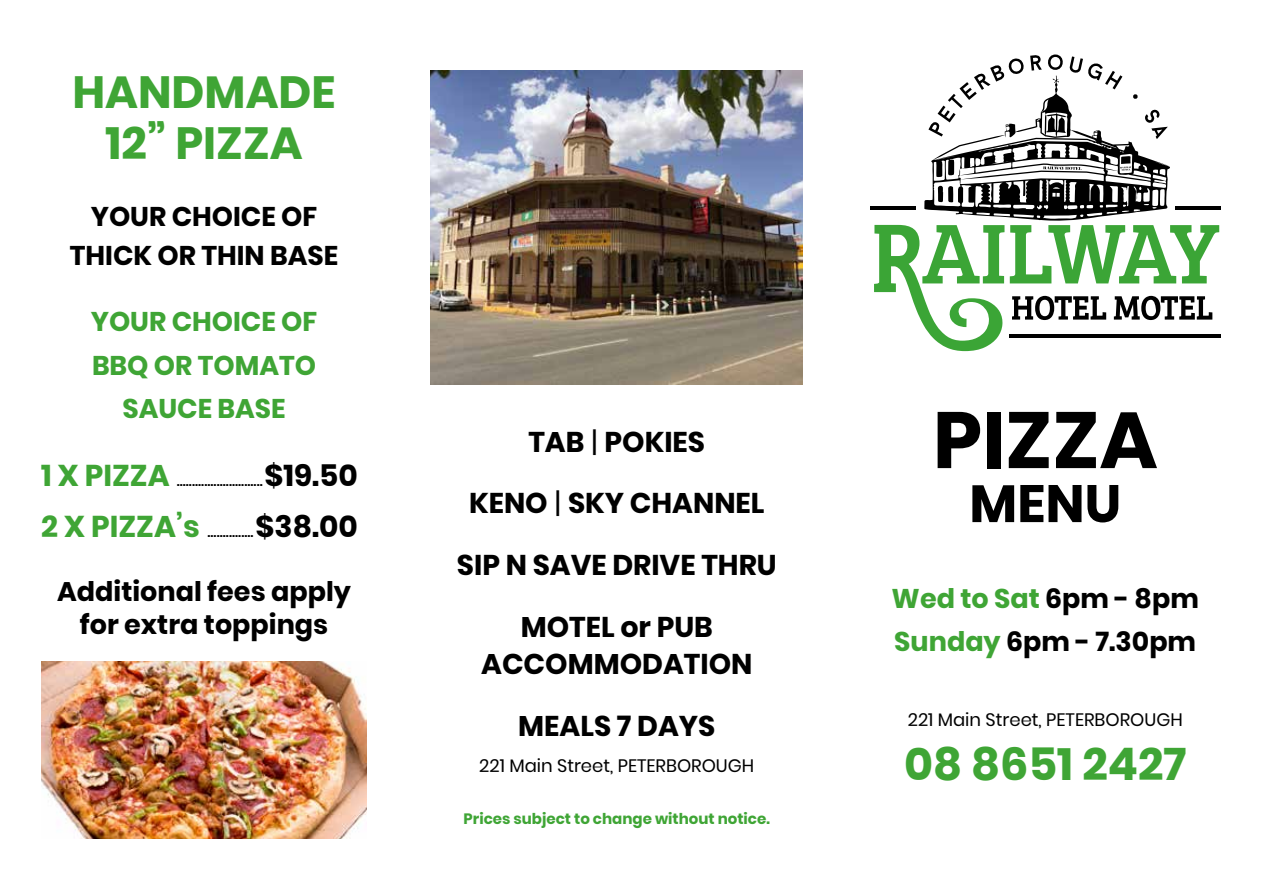
<style>
.page{position:relative;width:1263px;height:893px;background:#fff}
.page>*{position:absolute;margin:0;border:0;box-sizing:border-box;transform-origin:0 0}
.t1{font:700 79.5px "Poppins";color:#000}
.t2{font:700 52.5px "Poppins";color:#000}
.t3{font:700 45px/51px "Poppins";color:#3fa535;text-align:center}
.t4{font:700 28.5px/61.5px "Poppins";color:#000;text-align:center}
.t5{font:700 27px/39px "Poppins";color:#000;text-align:center}
.t6{font:700 27px/43.5px "Poppins";color:#3fa535;text-align:center}
.t7{font:18px "Poppins";color:#000}
.t8{font:700 15px "Poppins";color:#3fa535}
.s1{font-weight:700;font-size:30px;color:#3fa535}
.s2{font-weight:700;font-size:30px}
.s3{font-weight:400}
.s4{color:#3fa535}
</style>
<div class="page">
<hr style="left:870px;top:206px;width:45px;height:4px;background:#000">
<hr style="left:1175px;top:206px;width:46px;height:4px;background:#000">
<hr style="left:1009px;top:334px;width:212px;height:4px;background:#000">
<svg style="left:874px;top:54px;width:345px;height:297px"></svg>
<img style="left:431px;top:70px;width:372px;height:315px">
<img style="left:41px;top:661px;width:326px;height:178px">
<h3 class="t3" style="left:72px;top:67px;width:265px">HANDMADE<br>12” PIZZA</h3>
<h3 class="t5" style="left:70px;top:198px;width:270px">YOUR CHOICE OF<br>THICK OR THIN BASE</h3>
<h3 class="t6" style="left:91px;top:300px;width:228px">YOUR CHOICE OF<br>BBQ OR TOMATO<br>SAUCE BASE</h3>
<p class="t7" style="left:41px;top:469px;width:318px"><span class="s1">1 X PIZZA</span> ............................<span class="s2">$19.50</span></p>
<p class="t7" style="left:41px;top:520px;width:318px"><span class="s1">2 X PIZZA’s</span> ...............<span class="s2">$38.00</span></p>
<h3 class="t5" style="left:57px;top:576px;width:295px;line-height:33px">Additional fees apply for extra toppings</h3>
<h3 class="t4" style="left:457px;top:411px;width:321px">TAB <span class="s3">|</span> POKIES<br>KENO <span class="s3">|</span> SKY CHANNEL<br>SIP N SAVE DRIVE THRU<br>MOTEL or PUB</h3>
<h3 class="t4" style="left:481px;top:633px;width:273px">ACCOMMODATION<br>MEALS 7 DAYS</h3>
<p class="t7" style="left:479px;top:755px;width:276px">221 Main Street, PETERBOROUGH</p>
<p class="t8" style="left:464px;top:810px;width:308px">Prices subject to change without notice.</p>
<h1 class="t1" style="left:933px;top:394px;width:226px">PIZZA</h1>
<h2 class="t2" style="left:969px;top:473px;width:153px">MENU</h2>
<h3 class="t5" style="left:892px;top:577px;width:309px;line-height:43.5px;text-align:left"><span class="s4">Wed to Sat</span> 6pm - 8pm<br><span class="s4">Sunday</span> 6pm - 7.30pm</h3>
<p class="t7" style="left:908px;top:709px;width:276px">221 Main Street, PETERBOROUGH</p>
<h3 class="t3" style="left:904px;top:739px;width:284px">08 8651 2427</h3>
</div>
